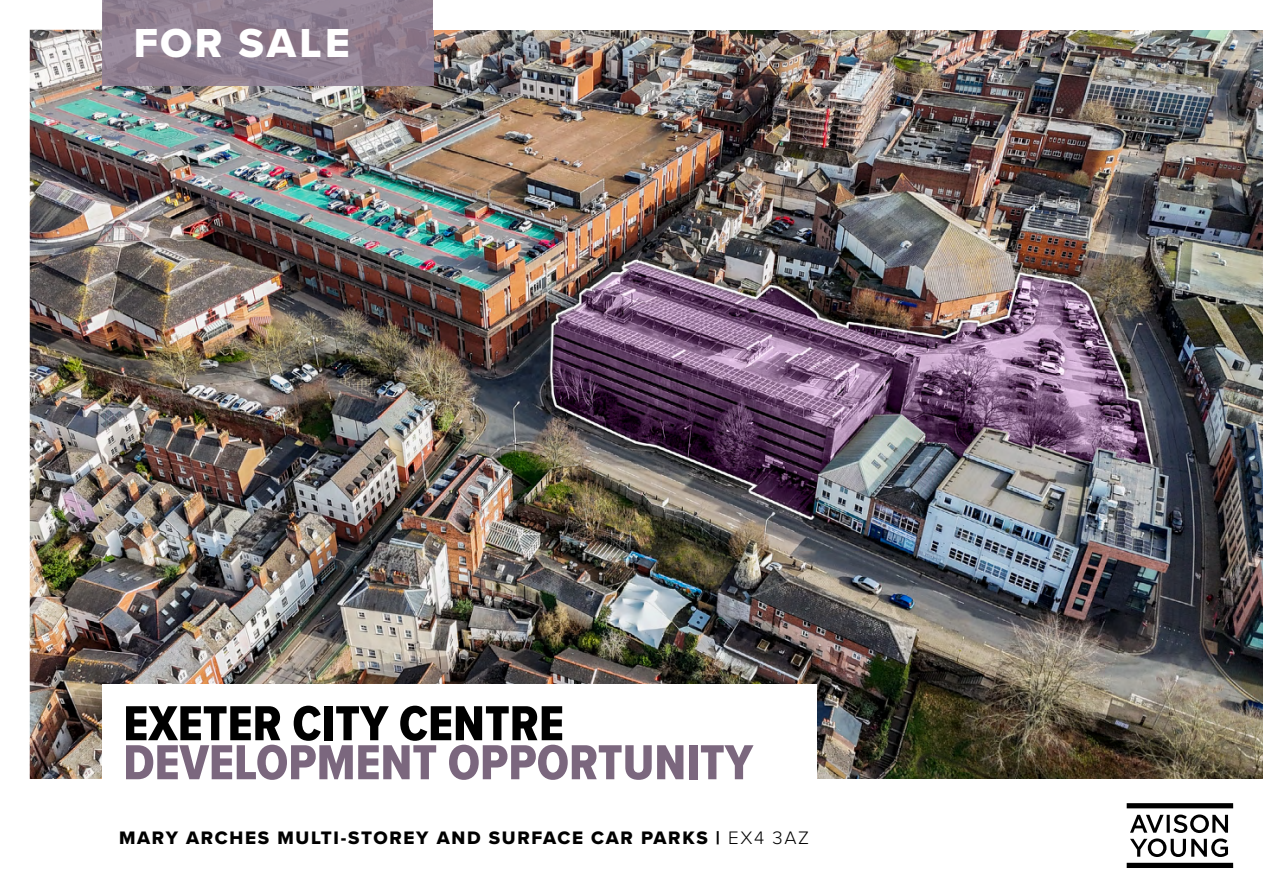
<style>
.page{position:relative;width:1263px;height:893px;background:#fff}
.page>*{position:absolute;margin:0;border:0;box-sizing:border-box;transform-origin:0 0}
.t1{font:51px "Proxima Nova Cond Extrabld";color:#7b677e}
.t2{font:51px "Proxima Nova Cond Extrabld";color:#000}
.t3{font:42px "Proxima Nova Extrabld";letter-spacing:.075em;color:#fff}
.t4{font:18.75px "Proxima Nova Extrabld";letter-spacing:.09em;color:#000}
.s1{font-family:"Proxima Nova";font-weight:300}
</style>
<div class="page">
<img style="left:102px;top:30px;width:1161px;height:748px">
<div style="left:102px;top:685px;width:714px;height:208px;background:#fff"></div>
<svg style="left:1127px;top:803px;width:106px;height:5px"></svg>
<svg style="left:1127px;top:863px;width:106px;height:5px"></svg>
<svg style="left:1130px;top:814px;width:98px;height:43px"></svg>
<svg style="left:102px;top:0;width:332px;height:85px;background:#8f7e90"></svg>
<img style="left:29px;top:29px;width:73px;height:750px">
<h2 class="t3" style="left:134px;top:12px;width:217px">FOR SALE</h2>
<h1 class="t2" style="left:123px;top:686px;width:442px">EXETER CITY CENTRE</h1>
<h1 class="t1" style="left:123px;top:725px;width:631px">DEVELOPMENT OPPORTUNITY</h1>
<p class="t4" style="left:119px;top:823px;width:692px">MARY ARCHES MULTI-STOREY AND SURFACE CAR PARKS | <span class="s1">EX4 3AZ</span></p>
</div>
